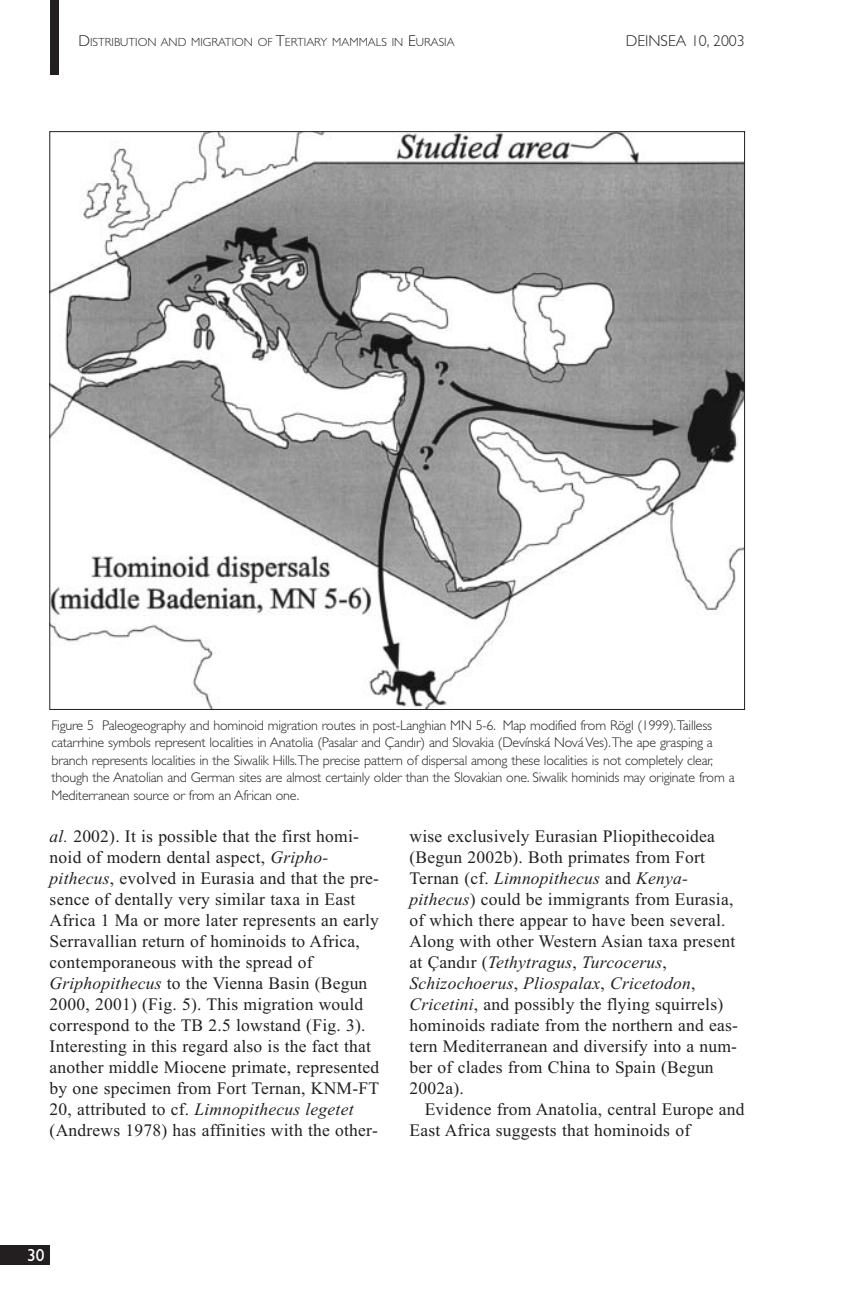
<style>
.page{position:relative;width:844px;height:1315px;background:#fff}
.page>*{position:absolute;margin:0;border:0;box-sizing:border-box;transform-origin:0 0}
.t1{font:17.5px/21px "Times";letter-spacing:.015em;color:#231f20}
.t2{font:17.5px "Gill Sans";color:#fff}
.t3{font:300 15.75px "Gill Sans";color:#231f20}
.t4{font:300 14px/17.5px "Gill Sans";letter-spacing:-.015em;color:#231f20}
.t5{font:300 11.9px "Gill Sans";color:#231f20}
.s1{font-size:15.75px}
.s2{font-style:italic}
</style>
<div class="page">
<div style="left:50px;top:0;width:9px;height:74px;background:#231f20"></div>
<div style="left:0;top:1245px;width:50px;height:20px;background:#231f20"></div>
<img style="left:52px;top:133px;width:690px;height:574px">
<p class="t5" style="left:78px;top:35px;width:377px"><span class="s1">D</span>ISTRIBUTION AND MIGRATION OF <span class="s1">T</span>ERTIARY MAMMALS IN <span class="s1">E</span>URASIA</p>
<p class="t3" style="left:625px;top:31px;width:120px">DEINSEA 10, 2003</p>
<p class="t4" style="left:51px;top:716px;width:684px">Figure 5 Paleogeography and hominoid migration routes in post-Langhian MN 5-6. Map modified from Rögl (1999).Tailless catarrhine symbols represent localities in Anatolia (Pasalar and Çandır) and Slovakia (Devínská Nová Ves).The ape grasping a branch represents localities in the Siwalik Hills.The precise pattern of dispersal among these localities is not completely clear, though the Anatolian and German sites are almost certainly older than the Slovakian one. Siwalik hominids may originate from a Mediterranean source or from an African one.</p>
<p class="t1" style="left:50px;top:825px;width:331px"><span class="s2">al.</span> 2002). It is possible that the first homi&shy;noid of modern dental aspect, <span class="s2">Gripho&shy;pithecus</span>, evolved in Eurasia and that the pre&shy;sence of dentally very similar taxa in East Africa 1 Ma or more later represents an early Serravallian return of hominoids to Africa, contemporaneous with the spread of <span class="s2">Griphopithecus</span> to the Vienna Basin (Begun 2000, 2001) (Fig. 5). This migration would correspond to the TB 2.5 lowstand (Fig. 3).<br>Interesting in this regard also is the fact that another middle Miocene primate, represented by one specimen from Fort Ternan, KNM-FT 20, attributed to cf. <span class="s2">Limnopithecus legetet </span>(Andrews 1978) has affinities with the other-</p>
<p class="t1" style="left:409px;top:825px;width:330px">wise exclusively Eurasian Pliopithecoidea (Begun 2002b). Both primates from Fort Ternan (cf. <span class="s2">Limnopithecus</span> and <span class="s2">Kenya&shy;pithecus</span>) could be immigrants from Eurasia, of which there appear to have been several.<br>Along with other Western Asian taxa present at Çandır (<span class="s2">Tethytragus</span>, <span class="s2">Turcocerus</span>, <span class="s2">Schizochoerus</span>, <span class="s2">Pliospalax</span>, <span class="s2">Cricetodon</span>, <span class="s2">Cricetini</span>, and possibly the flying squirrels) hominoids radiate from the northern and eas&shy;tern Mediterranean and diversify into a num&shy;ber of clades from China to Spain (Begun 2002a).</p>
<p class="t1" style="left:409px;top:1098px;width:336px;text-indent:15px">Evidence from Anatolia, central Europe and<br>East Africa suggests that hominoids of</p>
<p class="t2" style="left:27px;top:1245px;width:19px">30</p>
</div>
